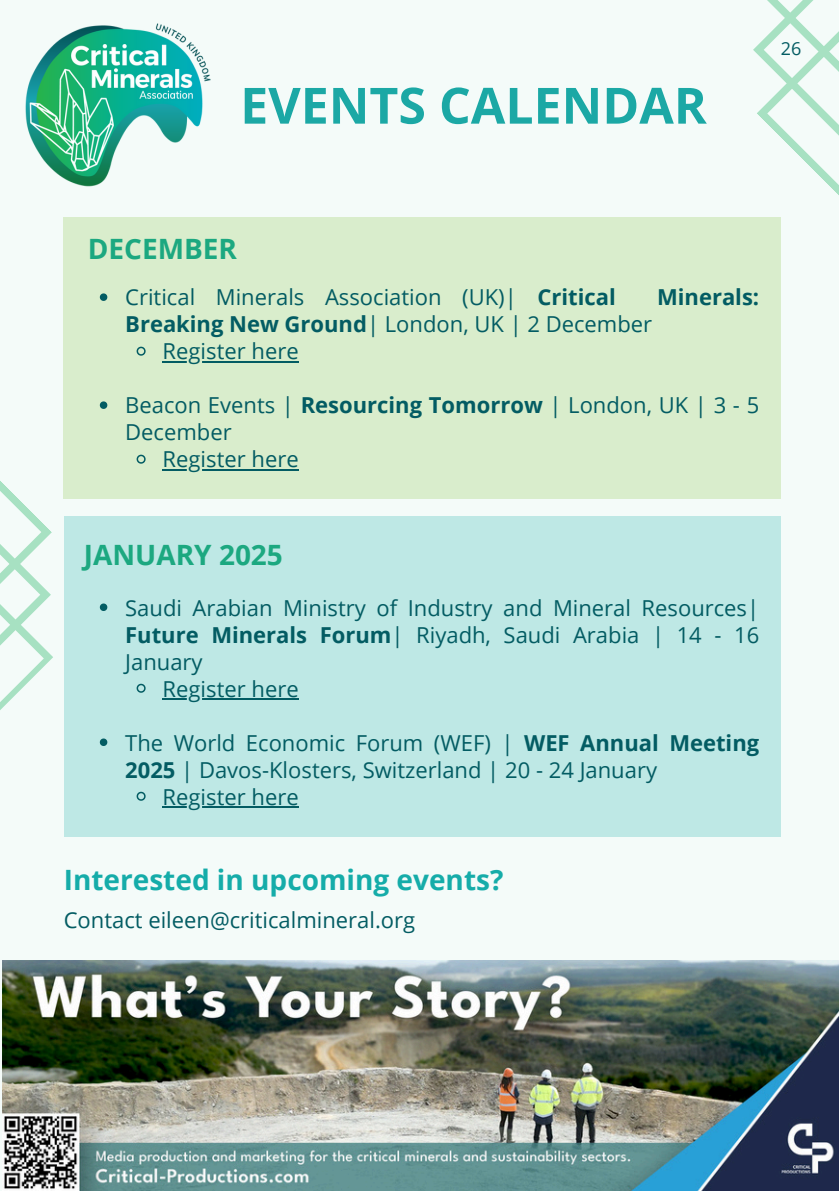
<style>
.page{position:relative;width:839px;height:1191px;background:#fff}
.page>*{position:absolute;margin:0;border:0;box-sizing:border-box;transform-origin:0 0}
.t1{font:700 50px "Open Sans";color:#1ba8a5}
.t2{font:700 28px "Open Sans";color:#15aca9}
.t3{font:700 28px "Open Sans";color:#1ca880}
.t4{font:22px/27px "Open Sans";color:#035c63}
.t5{font:700 22px "Open Sans";color:#035c63}
.t6{font:18px "Open Sans";color:#035c63}
.s1{font-weight:700}
</style>
<div class="page">
<div style="left:0;top:0;width:838px;height:1191px;background:#f4fbf9"></div>
<svg style="left:753px;top:0;width:85px;height:445px"></svg>
<div style="left:64px;top:218px;width:716px;height:281px;background:#d9edcc"></div>
<svg style="left:0;top:481px;width:54px;height:509px"></svg>
<img style="left:25px;top:23px;width:186px;height:164px">
<img style="left:3px;top:961px;width:835px;height:229px">
<div style="left:64px;top:517px;width:716px;height:320px;background:#bee8e5"></div>
<svg style="left:100px;top:293px;width:7px;height:8px"></svg>
<svg style="left:136px;top:346px;width:10px;height:10px"></svg>
<hr style="left:163px;top:361px;width:136px;height:1px;background:#035c63">
<svg style="left:100px;top:401px;width:7px;height:8px"></svg>
<svg style="left:136px;top:454px;width:10px;height:10px"></svg>
<hr style="left:163px;top:469px;width:136px;height:1px;background:#035c63">
<svg style="left:100px;top:604px;width:7px;height:7px"></svg>
<svg style="left:136px;top:683px;width:10px;height:10px"></svg>
<hr style="left:163px;top:698px;width:136px;height:2px;background:#035c63">
<svg style="left:100px;top:739px;width:7px;height:7px"></svg>
<svg style="left:136px;top:791px;width:10px;height:10px"></svg>
<hr style="left:163px;top:806px;width:136px;height:2px;background:#035c63">
<p class="t1" style="left:240px;top:70px;width:468px">EVENTS CALENDAR</p>
<p class="t6" style="left:780px;top:35px;width:22px">26</p>
<p class="t3" style="left:88px;top:229px;width:151px">DECEMBER</p>
<h2 class="t4" style="left:125px;top:283px;width:492px">Critical Minerals Association (UK)| <span class="s1">Critical</span></h2>
<h2 class="t5" style="left:657px;top:282px;width:104px">Minerals:</h2>
<h2 class="t4" style="left:125px;top:310px;width:528px"><span class="s1">Breaking New Ground</span>| London, UK | 2 December</h2>
<p class="t4" style="left:163px;top:337px;width:137px">Register here</p>
<p class="t4" style="left:125px;top:391px;width:635px">Beacon Events | <span class="s1">Resourcing Tomorrow</span> | London, UK | 3 - 5<br>December</p>
<p class="t4" style="left:163px;top:445px;width:137px">Register here</p>
<p class="t3" style="left:84px;top:536px;width:200px">JANUARY 2025</p>
<h2 class="t4" style="left:125px;top:593px;width:635px;text-align:justify">Saudi Arabian Ministry of Industry and Mineral Resources| <span class="s1">Future Minerals Forum</span>| Riyadh, Saudi Arabia | 14 - 16<br>January</h2>
<p class="t4" style="left:163px;top:674px;width:137px">Register here</p>
<p class="t4" style="left:125px;top:728px;width:635px">The World Economic Forum (WEF) | <span class="s1">WEF Annual Meeting<br>2025</span> | Davos-Klosters, Switzerland | 20 - 24 January</p>
<p class="t4" style="left:163px;top:782px;width:137px">Register here</p>
<h1 class="t2" style="left:64px;top:860px;width:441px">Interested in upcoming events?</h1>
<p class="t4" style="left:64px;top:906px;width:353px">Contact eileen@criticalmineral.org</p>
</div>
